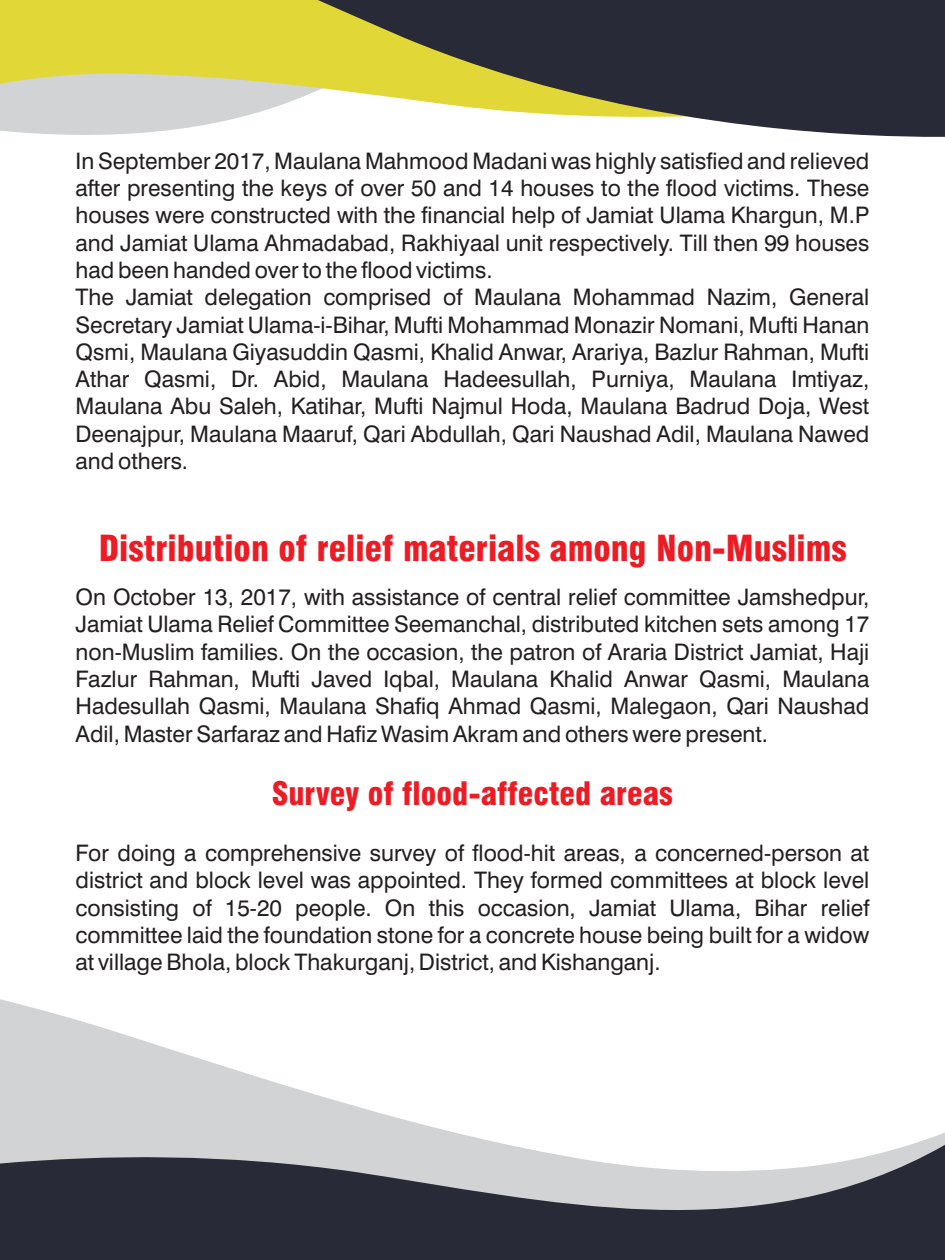
<style>
.page{position:relative;width:945px;height:1260px;background:#fff}
.page>*{position:absolute;margin:0;border:0;box-sizing:border-box;transform-origin:0 0}
.t1{font:900 condensed 35px "Swiss 721 BT";color:#ed1c24}
.t2{font:900 condensed 31.5px "Swiss 721 BT";color:#ed1c24}
.t3{font:22.75px/27.3px "Swiss 721 BT";color:#231f20;text-align:justify}
</style>
<div class="page">
<svg style="left:0;top:0;width:318px;height:135px;background:#ddd97c"></svg>
<svg style="left:318px;top:0;width:627px;height:137px;background:#676754"></svg>
<svg style="left:0;top:999px;width:945px;height:146px"></svg>
<svg style="left:0;top:1145px;width:945px;height:115px;background:#5f616a"></svg>
<p class="t3" style="left:76px;top:149px;width:795px;text-align:left">In September 2017, Maulana Mahmood Madani was highly satisfied and relieved after presenting the keys of over 50 and 14 houses to the flood victims. These houses were constructed with the financial help of Jamiat Ulama Khargun, M.P and Jamiat Ulama Ahmadabad, Rakhiyaal unit respectively. Till then 99 houses had been handed over to the flood victims.<br>The Jamiat delegation comprised of Maulana Mohammad Nazim, General Secretary Jamiat Ulama-i-Bihar, Mufti Mohammad Monazir Nomani, Mufti Hanan Qsmi, Maulana Giyasuddin Qasmi, Khalid Anwar, Arariya, Bazlur Rahman, Mufti Athar Qasmi, Dr. Abid, Maulana Hadeesullah, Purniya, Maulana Imtiyaz, Maulana Abu Saleh, Katihar, Mufti Najmul Hoda, Maulana Badrud Doja, West Deenajpur, Maulana Maaruf, Qari Abdullah, Qari Naushad Adil, Maulana Nawed and others.</p>
<h1 class="t1" style="left:99px;top:534px;width:749px">Distribution of relief materials among Non-Muslims</h1>
<p class="t3" style="left:76px;top:586px;width:795px">On October 13, 2017, with assistance of central relief committee Jamshedpur, Jamiat Ulama Relief Committee Seemanchal, distributed kitchen sets among 17 non-Muslim families. On the occasion, the patron of Araria District Jamiat, Haji Fazlur Rahman, Mufti Javed Iqbal, Maulana Khalid Anwar Qasmi, Maulana Hadesullah Qasmi, Maulana Shafiq Ahmad Qasmi, Malegaon, Qari Naushad Adil, Master Sarfaraz and Hafiz Wasim Akram and others were present.</p>
<h2 class="t2" style="left:272px;top:781px;width:403px">Survey of flood-affected areas</h2>
<p class="t3" style="left:76px;top:842px;width:795px">For doing a comprehensive survey of flood-hit areas, a concerned-person at district and block level was appointed. They formed committees at block level consisting of 15-20 people. On this occasion, Jamiat Ulama, Bihar relief committee laid the foundation stone for a concrete house being built for a widow at village Bhola, block Thakurganj, District, and Kishanganj.</p>
</div>
